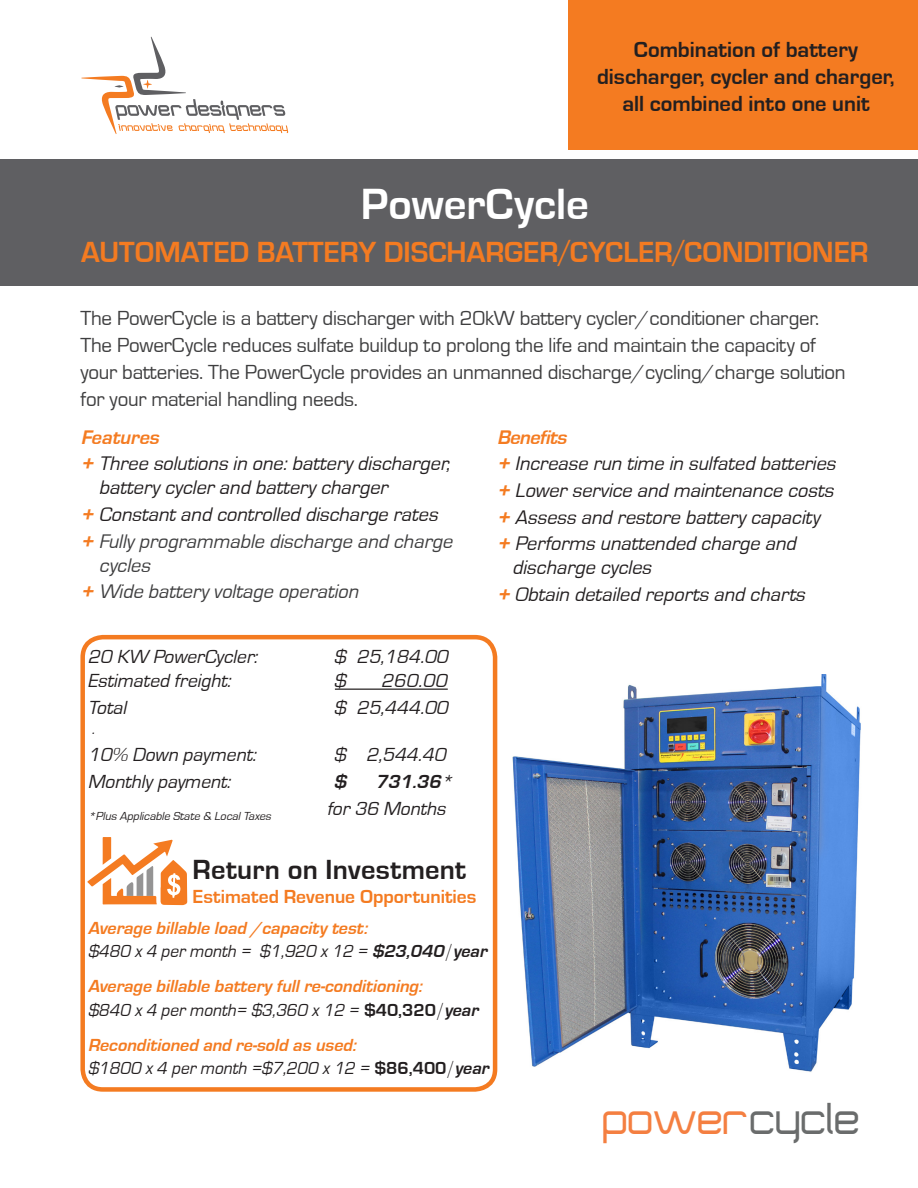
<style>
.page{position:relative;width:918px;height:1188px;background:#fff}
.page>*{position:absolute;margin:0;border:0;box-sizing:border-box;transform-origin:0 0}
.t1{font:45.3px "Square Type B";color:#f47f41}
.t2{font:700 45px "Eurostile";color:#fff}
.Subtitle{font:700 30px "Eurostile";color:#f47b21}
.t3{font:700 28.5px "Eurostile";letter-spacing:.01em;color:#231f20}
.t4{font:700 22.5px/27px "Eurostile";color:#231f20;text-align:center}
.t5{font:21px/27px "Eurostile";letter-spacing:-.01em;color:#3e3e3f}
.t6{font:italic 20.25px/24px "Eurostile";color:#231f20}
.t7{font:italic 20.25px/24px "Eurostile";color:#3e3e3f}
.t8{font:italic 700 20.25px "Eurostile";letter-spacing:-.01em;color:#f47b21}
.t9{font:italic 19.5px "Eurostile";color:#231f20}
.t10{font:700 19.5px "Eurostile";color:#f47b21}
.t11{font:italic 700 19.5px "Eurostile";color:#231f20}
.t12{font:italic 700 18px/23.4px "Eurostile";color:#f47b21}
.t13{font:italic 18px "Eurostile";color:#231f20;scale:.96 1}
.t14{font:italic 15px "Eurostile";color:#231f20}
.t15{font:italic 12px "Eurostile";color:#231f20}
.s1{font-weight:700;color:#f47b21}
.s2{font-weight:400}
.s3{font-weight:700}
.s4{font-weight:700;font-size:19.5px}
.s5{font-weight:700;font-style:normal}
.s6{font-weight:400;color:#231f20}
.s7{font-style:normal;color:#231f20}
.s8{font-size:19.5px;color:#231f20}
.s9{color:#231f20}
.s10{color:#6a6c6c}
</style>
<div class="page">
<svg style="left:81px;top:37px;width:207px;height:97px"></svg>
<div style="left:0;top:159px;width:918px;height:127px;background:#5f5f62"></div>
<div style="left:568px;top:0;width:350px;height:150px;background:#f47b21"></div>
<img style="left:497px;top:674px;width:364px;height:399px">
<div style="left:80px;top:635px;width:417px;height:457px;border:4px solid #f47b21;border-radius:20px"></div>
<hr style="left:335px;top:689px;width:113px;height:1px;background:#231f20">
<svg style="left:87px;top:837px;width:100px;height:68px"></svg>
<p class="t4" style="left:597px;top:36px;width:299px">Combination of battery discharger, cycler and charger, all combined into one unit</p>
<p class="t2" style="left:361px;top:179px;width:230px">PowerCycle</p>
<p class="Subtitle" style="left:81px;top:235px;width:789px">AUTOMATED BATTERY DISCHARGER/CYCLER/CONDITIONER</p>
<p class="t5" style="left:80px;top:305px;width:767px">The PowerCycle is a battery discharger with 20kW battery cycler/conditioner charger.<br>The PowerCycle reduces sulfate buildup to prolong the life and maintain the capacity of your batteries. The PowerCycle provides an unmanned discharge/cycling/charge solution for your material handling needs.</p>
<p class="t8" style="left:82px;top:426px;width:80px">Features</p>
<p class="t6" style="left:100px;top:452px;width:352px;text-indent:-18px"><span class="s1">+</span> Three solutions in one: battery discharger, battery cycler and battery charger</p>
<p class="t6" style="left:82px;top:503px;width:358px"><span class="s1">+</span> Constant and controlled discharge rates</p>
<p class="t7" style="left:100px;top:530px;width:355px;text-indent:-18px"><span class="s1">+</span> Fully programmable discharge and charge cycles</p>
<p class="t7" style="left:82px;top:580px;width:279px"><span class="s1">+</span> Wide battery voltage operation</p>
<p class="t8" style="left:498px;top:426px;width:71px">Benefits</p>
<p class="t6" style="left:498px;top:452px;width:340px"><span class="s1">+</span> Increase run time in sulfated batteries</p>
<p class="t6" style="left:498px;top:479px;width:338px"><span class="s1">+</span> Lower service and maintenance costs</p>
<p class="t6" style="left:498px;top:506px;width:324px"><span class="s1">+</span> Assess and restore battery capacity</p>
<p class="t6" style="left:513px;top:532px;width:285px;text-indent:-15px"><span class="s1">+</span> Performs unattended charge and discharge cycles</p>
<p class="t6" style="left:498px;top:583px;width:309px"><span class="s1">+</span> Obtain detailed reports and charts</p>
<p class="t9" style="left:89px;top:646px;width:171px">20 KW PowerCycler:</p>
<p class="t9" style="left:335px;top:646px;width:116px">$ 25,184.00</p>
<p class="t9" style="left:89px;top:670px;width:144px">Estimated freight:</p>
<p class="t9" style="left:335px;top:670px;width:13px">$</p>
<p class="t9" style="left:382px;top:670px;width:67px">260.00</p>
<p class="t9" style="left:89px;top:697px;width:40px">Total</p>
<p class="t9" style="left:335px;top:697px;width:116px">$ 25,444.00</p>
<p class="t14" style="left:93px;top:721px;width:4px">.</p>
<p class="t9" style="left:89px;top:744px;width:170px">10% Down payment:</p>
<p class="t9" style="left:335px;top:744px;width:113px">$ 2,544.40</p>
<p class="t9" style="left:89px;top:771px;width:144px">Monthly payment:</p>
<p class="t11" style="left:335px;top:771px;width:14px">$</p>
<p class="t11" style="left:376px;top:771px;width:79px">731.36<span class="s2">*</span></p>
<p class="t9" style="left:328px;top:798px;width:120px">for 36 Months</p>
<p class="t15" style="left:89px;top:810px;width:184px">*Plus Applicable State &amp; Local Taxes</p>
<p class="t3" style="left:193px;top:854px;width:275px">Return on Investment</p>
<p class="t10" style="left:193px;top:885px;width:285px">Estimated Revenue Opportunities</p>
<p class="t12" style="left:89px;top:916px;width:281px">Average billable load /capacity test:</p>
<p class="t13" style="left:89px;top:941px;width:417px">$480 x 4 per month = $1,920 x 12 = <span class="s3">$23,040</span> <span class="s4">/</span> <span class="s3">year</span></p>
<p class="t12" style="left:89px;top:975px;width:336px">Average billable battery full re-conditioning:</p>
<p class="t13" style="left:89px;top:1000px;width:408px">$840 x 4 per month= $3,360 x 12 = <span class="s5">$40,320</span><span class="s4">/</span> <span class="s3">year</span></p>
<p class="t12" style="left:89px;top:1033px;width:402px">Reconditioned and re-sold as used:<br><span class="s6">$1800 x 4 per month =$7,200 x 12 =</span> <span class="s7">$86,400</span><span class="s8">/</span> <span class="s9">year</span></p>
<p class="t1" style="left:603px;top:1103px;width:259px">POWER<span class="s10">cycle</span></p>
</div>
